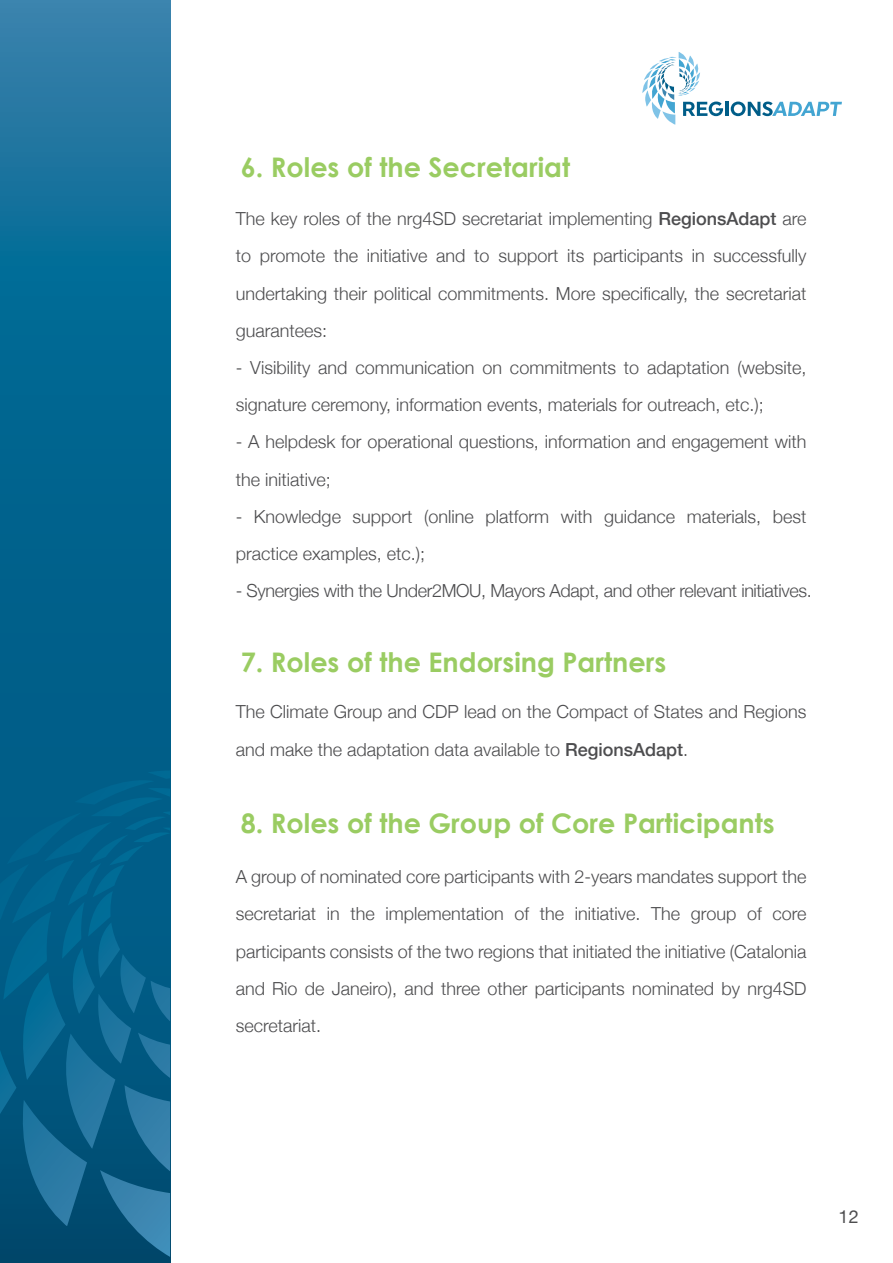
<style>
.page{position:relative;width:893px;height:1263px;background:#fff}
.page>*{position:absolute;margin:0;border:0;box-sizing:border-box;transform-origin:0 0}
.t1{font:700 27px "Century Gothic";color:#9acc62}
.t2{font:300 18px/37.2px "Helvetica Neue";color:#4d4d4f}
.t3{font:300 18px "Helvetica Neue";letter-spacing:-.02em;color:#4d4d4f}
.t4{font:18px "Helvetica Neue";color:#4d4d4f}
.s1{font-weight:500}
</style>
<div class="page">
<svg style="left:0;top:0;width:170px;height:1263px;background:#0b6994"></svg>
<svg style="left:642px;top:52px;width:81px;height:73px"></svg>
<hr style="left:725px;top:102px;width:3px;height:14px;background:#005d88">
<svg style="left:731px;top:102px;width:111px;height:14px"></svg>
<svg style="left:0;top:770px;width:170px;height:487px;background:#076089"></svg>
<h1 class="t1" style="left:241px;top:150px;width:331px">6. Roles of the Secretariat</h1>
<p class="t2" style="left:236px;top:199px;width:572px;text-align:justify">The key roles of the nrg4SD secretariat implementing <span class="s1">RegionsAdapt</span> are to promote the initiative and to support its participants in successfully undertaking their political commitments. More specifically, the secretariat guarantees:</p>
<p class="t2" style="left:236px;top:348px;width:572px">- Visibility and communication on commitments to adaptation (website, signature ceremony, information events, materials for outreach, etc.);</p>
<p class="t2" style="left:236px;top:422px;width:572px">- A helpdesk for operational questions, information and engagement with the initiative;</p>
<p class="t2" style="left:236px;top:496px;width:572px">- Knowledge support (online platform with guidance materials, best practice examples, etc.);</p>
<p class="t3" style="left:236px;top:576px;width:578px">- Synergies with the Under2MOU, Mayors Adapt, and other relevant initiatives.</p>
<h1 class="t1" style="left:241px;top:645px;width:427px">7. Roles of the Endorsing Partners</h1>
<p class="t2" style="left:236px;top:692px;width:572px">The Climate Group and CDP lead on the Compact of States and Regions and make the adaptation data available to <span class="s1">RegionsAdapt</span>.</p>
<h1 class="t1" style="left:241px;top:806px;width:536px">8. Roles of the Group of Core Participants</h1>
<p class="t2" style="left:236px;top:857px;width:572px;text-align:justify">A group of nominated core participants with 2-years mandates support the secretariat in the implementation of the initiative. The group of core participants consists of the two regions that initiated the initiative (Catalonia and Rio de Janeiro), and three other participants nominated by nrg4SD secretariat.</p>
<p class="t4" style="left:838px;top:1204px;width:22px">12</p>
</div>
